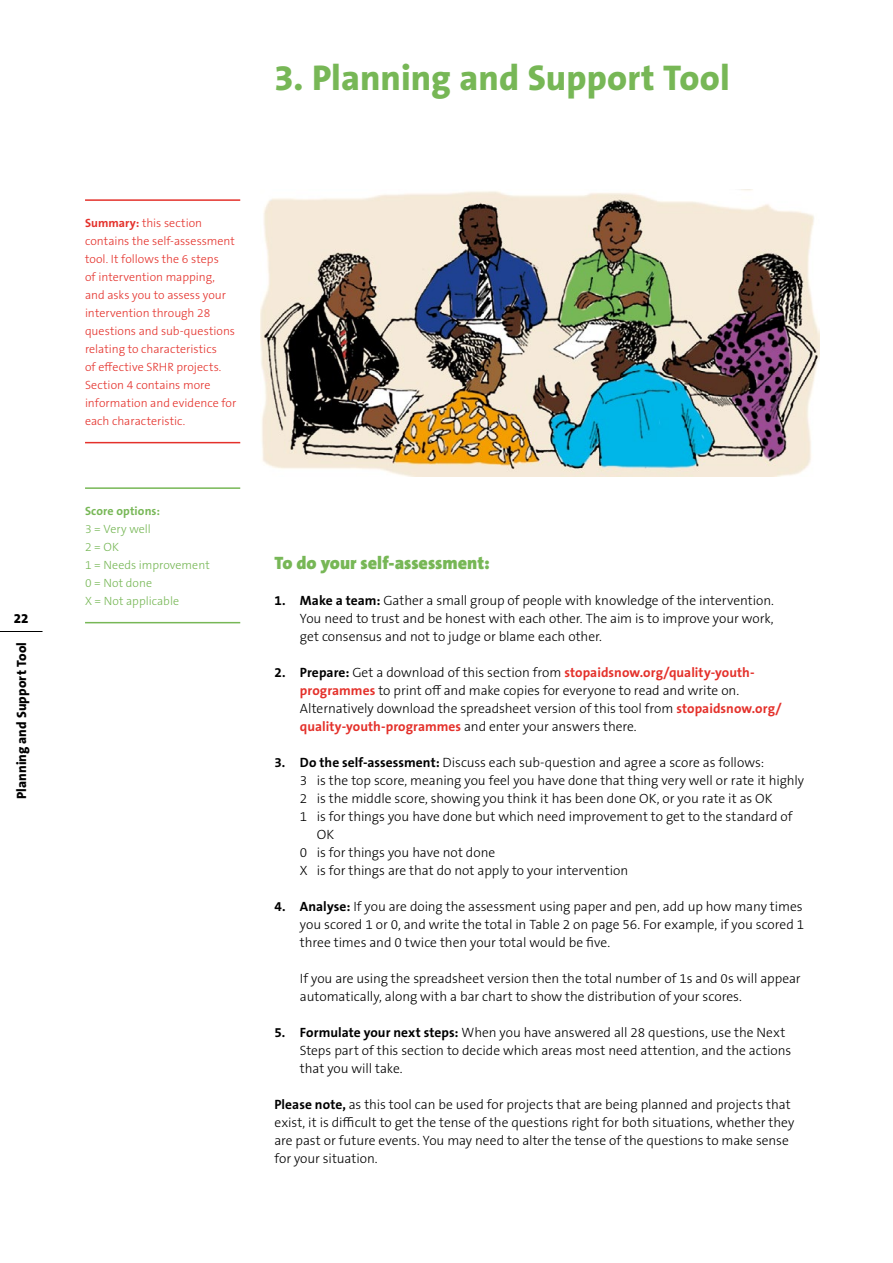
<style>
.page{position:relative;width:893px;height:1263px;background:#fff}
.page>*{position:absolute;margin:0;border:0;box-sizing:border-box;transform-origin:0 0}
.t1{font:800 36px "The Sans B W8";color:#77b756}
.t2{font:900 18px "The Sans B W9";color:#77b756}
.t3{font:300 13.5px/18px "The Sans B W3";letter-spacing:-.005em;color:#000}
.t4{font:700 13.5px "The Sans B W7";letter-spacing:.005em;color:#e4312b}
.t5{font:800 13.5px "The Sans B W8";letter-spacing:.005em;color:#000}
.t6{font:300 12px/18px "The Sans B W3";color:#e4312b}
.t7{font:300 12px/18px "The Sans B W3";letter-spacing:.005em;color:#77b756}
.t8{font:700 12px "The Sans B W7";letter-spacing:.01em;color:#77b756}
.s1{font-family:"The Sans B W7";font-weight:700}
.s2{color:#000}
.s3{font-family:"The Sans B W3";font-weight:300;color:#000}
.s4{font-family:"The Sans B W7";font-weight:700;color:#e4312b}
</style>
<div class="page">
<hr style="left:0;top:631px;width:43px;height:1px;background:#000">
<hr style="left:85px;top:199px;width:155px;height:2px;background:#e4312b">
<hr style="left:85px;top:442px;width:155px;height:1px;background:#e4312b">
<hr style="left:85px;top:487px;width:155px;height:2px;background:#77b756">
<hr style="left:85px;top:622px;width:155px;height:1px;background:#77b756">
<img style="left:261px;top:190px;width:558px;height:286px">
<p class="t5" style="left:14px;top:610px;width:16px">22</p>
<p class="t5" style="left:13px;top:799px;width:159px;rotate:-90deg">Planning and Support Tool</p>
<h1 class="t1" style="left:274px;top:55px;width:457px">3. Planning and Support Tool</h1>
<p class="t6" style="left:85px;top:214px;width:153px"><span class="s1">Summary:</span> this section contains the self-assessment tool. It follows the 6 steps<br>of intervention mapping, and asks you to assess your intervention through 28 questions and sub-questions relating to characteristics<br>of effective SRHR projects.<br>Section 4 contains more information and evidence for each characteristic.</p>
<p class="t8" style="left:85px;top:504px;width:76px">Score options:</p>
<p class="t7" style="left:85px;top:520px;width:126px">3 = Very well<br>2 = OK<br>1 = Needs improvement<br>0 = Not done<br>X = Not applicable</p>
<h2 class="t2" style="left:274px;top:552px;width:217px">To do your self-assessment:</h2>
<p class="t3" style="left:300px;top:592px;width:476px;text-align:justify;text-indent:-26px"><span class="s1">1. Make a team:</span> Gather a small group of people with knowledge of the intervention.<br>You need to trust and be honest with each other. The aim is to improve your work, get consensus and not to judge or blame each other.</p>
<p class="t4" style="left:274px;top:664px;width:482px"><span class="s2">2. Prepare:</span> <span class="s3">Get a download of this section from</span> stopaidsnow.org/quality-youth-</p>
<p class="t3" style="left:300px;top:682px;width:483px"><span class="s4">programmes</span> to print off and make copies for everyone to read and write on.<br>Alternatively download the spreadsheet version of this tool from <span class="s4">stopaidsnow.org/ quality-youth-programmes</span> and enter your answers there.</p>
<p class="t3" style="left:274px;top:754px;width:491px"><span class="s1">3. Do the self-assessment:</span> Discuss each sub-question and agree a score as follows:</p>
<p class="t3" style="left:300px;top:772px;width:506px">3 is the top score, meaning you feel you have done that thing very well or rate it highly</p>
<p class="t3" style="left:300px;top:790px;width:474px">2 is the middle score, showing you think it has been done OK, or you rate it as OK</p>
<p class="t3" style="left:300px;top:808px;width:494px">1 is for things you have done but which need improvement to get to the standard of</p>
<p class="t3" style="left:317px;top:826px;width:19px">OK</p>
<p class="t3" style="left:300px;top:844px;width:197px">0 is for things you have not done</p>
<p class="t3" style="left:300px;top:862px;width:330px">X is for things are that do not apply to your intervention</p>
<p class="t3" style="left:300px;top:898px;width:506px;text-indent:-26px"><span class="s1">4. Analyse:</span> If you are doing the assessment using paper and pen, add up how many times you scored 1 or 0, and write the total in Table 2 on page 56. For example, if you scored 1 three times and 0 twice then your total would be five.</p>
<p class="t3" style="left:300px;top:970px;width:502px">If you are using the spreadsheet version then the total number of 1s and 0s will appear automatically, along with a bar chart to show the distribution of your scores.</p>
<p class="t3" style="left:300px;top:1024px;width:493px;text-indent:-26px"><span class="s1">5. Formulate your next steps:</span> When you have answered all 28 questions, use the Next<br>Steps part of this section to decide which areas most need attention, and the actions that you will take.</p>
<p class="t3" style="left:274px;top:1096px;width:521px"><span class="s1">Please note,</span> as this tool can be used for projects that are being planned and projects that exist, it is difficult to get the tense of the questions right for both situations, whether they are past or future events. You may need to alter the tense of the questions to make sense for your situation.</p>
</div>
